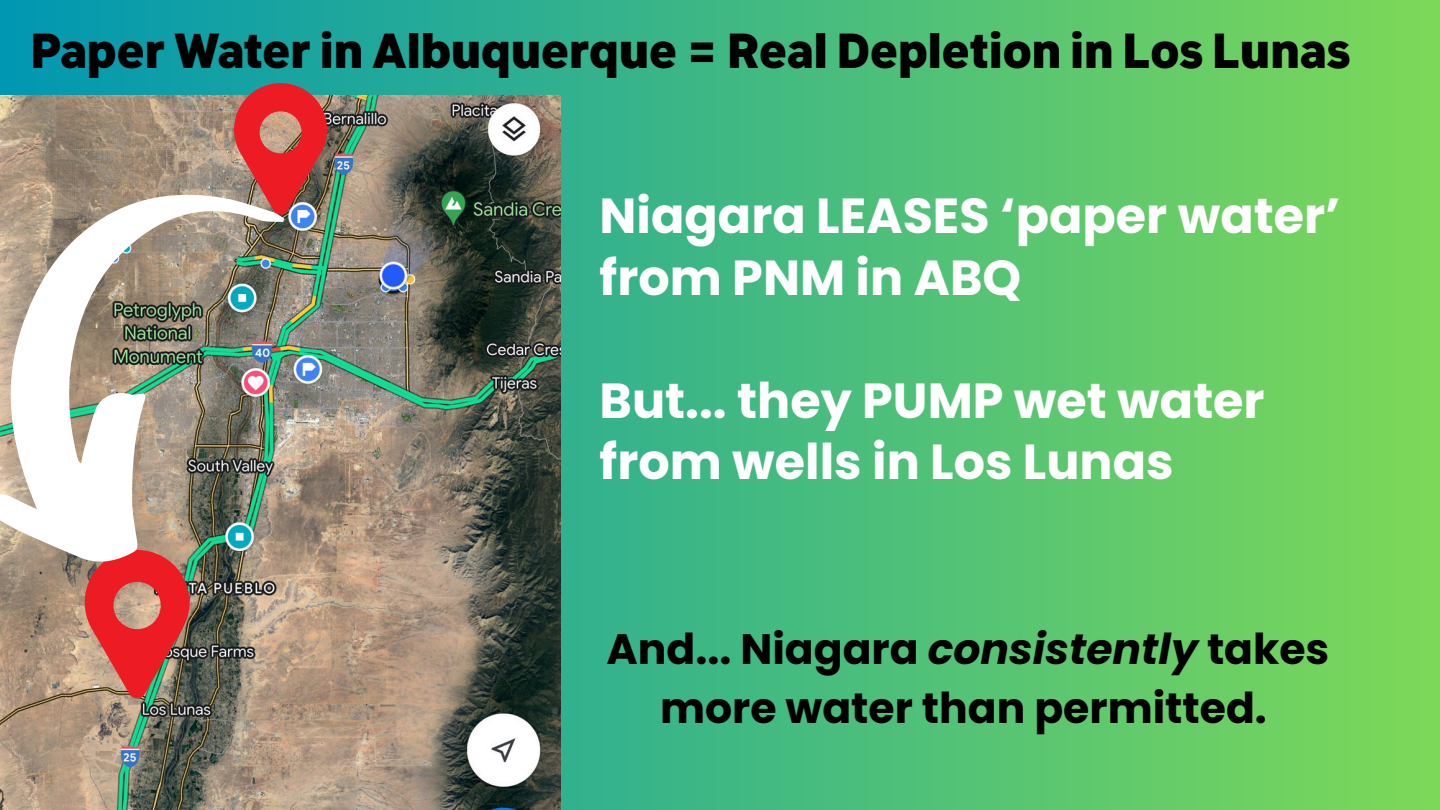
<style>
.page{position:relative;width:1440px;height:810px;background:#fff}
.page>*{position:absolute;margin:0;border:0;box-sizing:border-box;transform-origin:0 0}
.t1{font:700 49.2px/61.5px "Poppins";color:#fff}
.t2{font:800 48.5px "Klima";color:#000}
.t3{font:700 42.5px/59.2px "Poppins";color:#000;text-align:center}
.s1{font-style:italic}
</style>
<div class="page">
<div style="left:0;top:0;width:1440px;height:810px;background:linear-gradient(to right,#0097b2,#7dd958)"></div>
<img style="left:0;top:95px;width:561px;height:715px">
<svg style="left:227px;top:81px;width:107px;height:58px;background:#b75653"></svg>
<img style="left:77px;top:609px;width:120px;height:91px">
<img style="left:0;top:139px;width:391px;height:470px">
<p class="t2" style="left:31px;top:24px;width:1322px">Paper Water in Albuquerque = Real Depletion in Los Lunas</p>
<p class="t1" style="left:600px;top:186px;width:742px">Niagara LEASES ‘paper water’ from PNM in ABQ</p>
<p class="t1" style="left:600px;top:370px;width:667px">But... they PUMP wet water from wells in Los Lunas</p>
<p class="t3" style="left:607px;top:619px;width:724px">And... Niagara <span class="s1">consistently</span> takes more water than permitted.</p>
</div>
